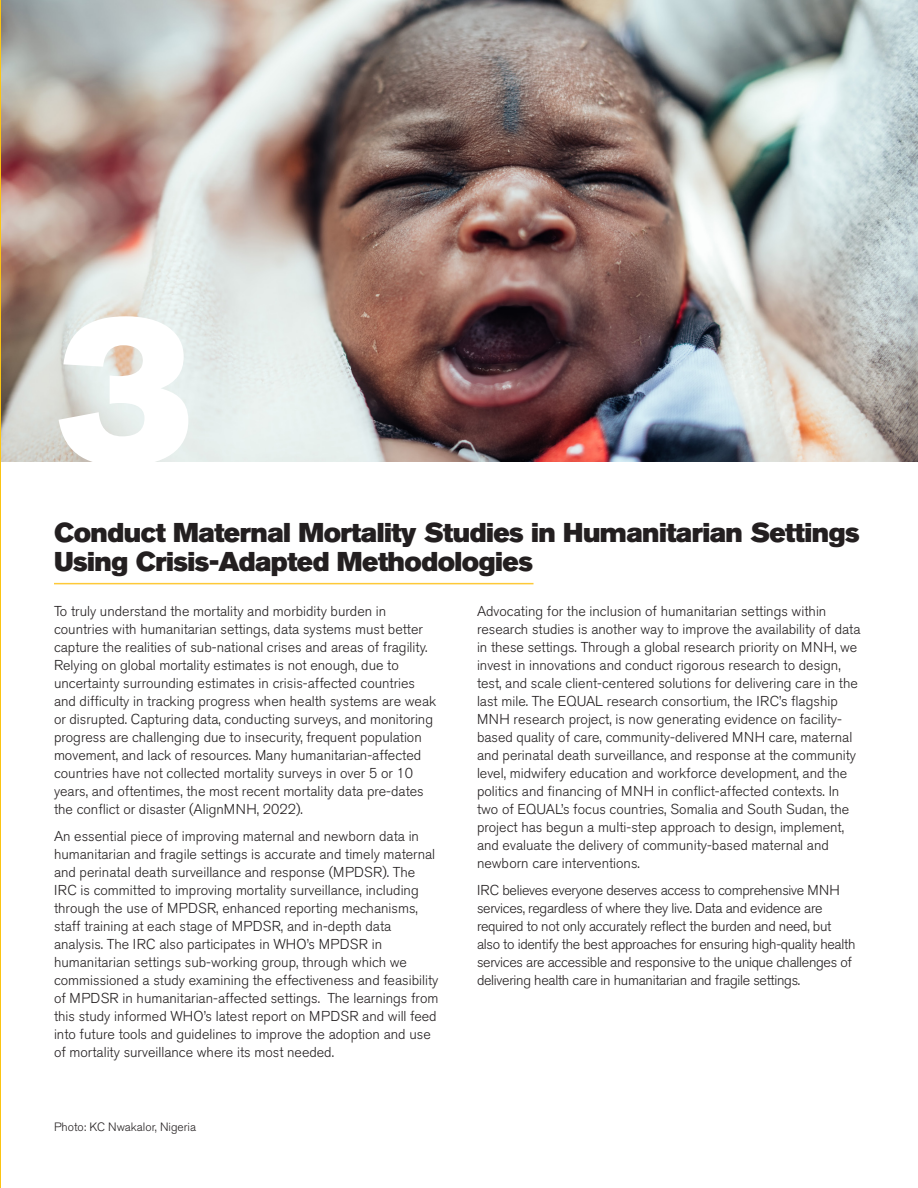
<style>
.page{position:relative;width:918px;height:1188px;background:#fff}
.page>*{position:absolute;margin:0;border:0;box-sizing:border-box;transform-origin:0 0}
.t1{font:209.85px "Akzidenz Grotesk Std Super";color:#fff}
.t2{font:27px/29.1px "Akzidenz Grotesk Std Super";letter-spacing:-.02em;color:#231f20}
.body{font:300 14.25px/18px "Akzidenz Grotesk Std";color:#231f20}
.body-2{font:300 14.25px/18px "Akzidenz Grotesk Std";letter-spacing:-.02em;color:#231f20}
.body-3{font:300 12px "Akzidenz Grotesk Std";color:#231f20}
</style>
<div class="page">
<hr style="left:54px;top:583px;width:480px;height:1px;background:#fec938">
<img style="left:1px;top:0;width:917px;height:462px">
<hr style="left:0;top:0;width:1px;height:1188px;background:#fcc412">
<p class="t1" style="left:58px;top:268px;width:137px">3</p>
<p class="t2" style="left:54px;top:518px;width:807px">Conduct Maternal Mortality Studies in Humanitarian Settings<br>Using Crisis-Adapted Methodologies</p>
<p class="body" style="left:54px;top:602px;width:384px">To truly understand the mortality and morbidity burden in countries with humanitarian settings, data systems must better capture the realities of sub-national crises and areas of fragility.<br>Relying on global mortality estimates is not enough, due to uncertainty surrounding estimates in crisis-affected countries and difficulty in tracking progress when health systems are weak or disrupted. Capturing data, conducting surveys, and monitoring progress are challenging due to insecurity, frequent population movement, and lack of resources. Many humanitarian-affected countries have not collected mortality surveys in over 5 or 10 years, and oftentimes, the most recent mortality data pre-dates the conflict or disaster (AlignMNH, 2022).</p>
<p class="body" style="left:54px;top:827px;width:386px">An essential piece of improving maternal and newborn data in humanitarian and fragile settings is accurate and timely maternal and perinatal death surveillance and response (MPDSR). The IRC is committed to improving mortality surveillance, including through the use of MPDSR, enhanced reporting mechanisms, staff training at each stage of MPDSR, and in-depth data analysis. The IRC also participates in WHO’s MPDSR in humanitarian settings sub-working group, through which we commissioned a study examining the effectiveness and feasibility of MPDSR in humanitarian-affected settings. The learnings from this study informed WHO’s latest report on MPDSR and will feed into future tools and guidelines to improve the adoption and use of mortality surveillance where its most needed.</p>
<p class="body" style="left:477px;top:602px;width:385px">Advocating for the inclusion of humanitarian settings within research studies is another way to improve the availability of data in these settings. Through a global research priority on MNH, we invest in innovations and conduct rigorous research to design, test, and scale client-centered solutions for delivering care in the last mile. The EQUAL research consortium, the IRC’s flagship MNH research project, is now generating evidence on facility&shy;based quality of care, community-delivered MNH care, maternal and perinatal death surveillance, and response at the community level, midwifery education and workforce development, and the politics and financing of MNH in conflict-affected contexts. In two of EQUAL’s focus countries, Somalia and South Sudan, the project has begun a multi-step approach to design, implement, and evaluate the delivery of community-based maternal and newborn care interventions.</p>
<p class="body-2" style="left:477px;top:881px;width:380px">IRC believes everyone deserves access to comprehensive MNH services, regardless of where they live. Data and evidence are required to not only accurately reflect the burden and need, but also to identify the best approaches for ensuring high-quality health services are accessible and responsive to the unique challenges of delivering health care in humanitarian and fragile settings.</p>
<p class="body-3" style="left:54px;top:1120px;width:144px">Photo: KC Nwakalor, Nigeria</p>
</div>
